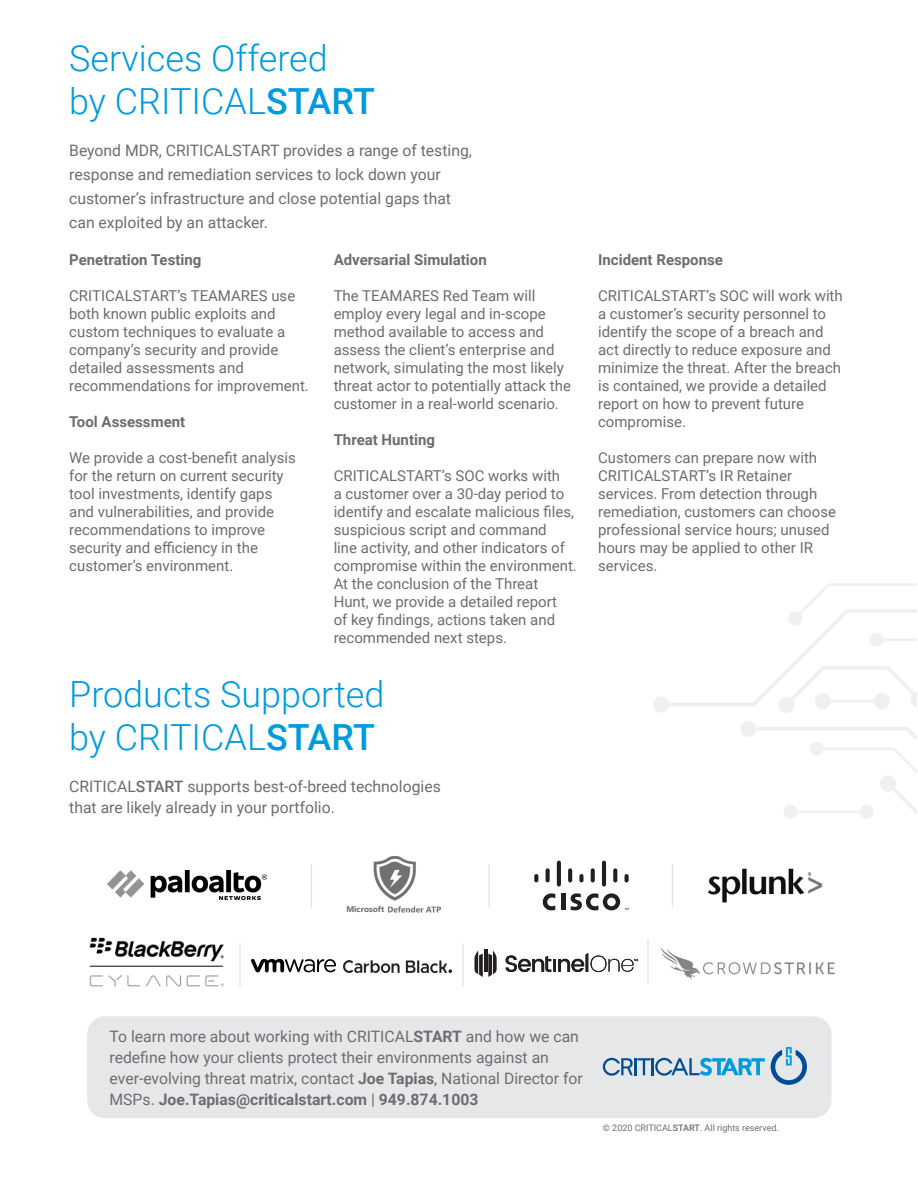
<style>
.page{position:relative;width:918px;height:1188px;background:#fff}
.page>*{position:absolute;margin:0;border:0;box-sizing:border-box;transform-origin:0 0}
.Body_Copy{font:300 36px/43.2px "Roboto";color:#009bde}
.Body_Copy-2{font:15.75px/21px "Roboto";color:#6c6d70}
.Body_Copy-3{font:15px/18px "Roboto";color:#6c6d70}
.Body_Copy-4{font:700 15px "Roboto";color:#6c6d70}
.t1{font:9px "Roboto";color:#6c6d70}
.Body_Copy-5{font:700 8.25px "Segoe UI";letter-spacing:.01em;color:#6c6d70}
.s1{font-weight:500}
.s2{font-weight:700}
</style>
<div class="page">
<img style="left:660px;top:948px;width:175px;height:31px">
<div style="left:87px;top:1016px;width:745px;height:102px;background:#e6e7e9;border-radius:18px"></div>
<svg style="left:771px;top:1047px;width:36px;height:38px"></svg>
<svg style="left:603px;top:1058px;width:162px;height:18px"></svg>
<svg style="left:251px;top:958px;width:85px;height:15px"></svg>
<img style="left:344px;top:960px;width:107px;height:12px">
<svg style="left:506px;top:953px;width:132px;height:19px"></svg>
<hr style="left:484px;top:949px;width:3px;height:23px;background:#231f20">
<svg style="left:474px;top:950px;width:23px;height:27px"></svg>
<hr style="left:239px;top:943px;width:2px;height:44px;background:#e6e7e9">
<hr style="left:462px;top:943px;width:2px;height:44px;background:#e6e7e9">
<img style="left:707px;top:868px;width:116px;height:35px">
<img style="left:373px;top:856px;width:68px;height:57px">
<img style="left:107px;top:870px;width:160px;height:29px">
<hr style="left:561px;top:894px;width:4px;height:16px;background:#231f20">
<svg style="left:543px;top:893px;width:12px;height:17px"></svg>
<svg style="left:571px;top:893px;width:58px;height:17px"></svg>
<svg style="left:534px;top:874px;width:4px;height:8px"></svg>
<svg style="left:546px;top:868px;width:4px;height:14px"></svg>
<hr style="left:557px;top:861px;width:4px;height:26px;background:#231f20;border-radius:2px">
<svg style="left:568px;top:868px;width:4px;height:14px"></svg>
<div style="left:579px;top:874px;width:5px;height:8px;background:#231f20;border-radius:2px"></div>
<svg style="left:591px;top:868px;width:4px;height:14px"></svg>
<hr style="left:602px;top:861px;width:4px;height:26px;background:#231f20;border-radius:2px">
<svg style="left:613px;top:868px;width:4px;height:14px"></svg>
<svg style="left:625px;top:874px;width:4px;height:8px"></svg>
<hr style="left:311px;top:864px;width:1px;height:43px;background:#e6e7e9">
<hr style="left:488px;top:864px;width:2px;height:43px;background:#e6e7e9">
<hr style="left:672px;top:864px;width:1px;height:43px;background:#e6e7e9">
<svg style="left:741px;top:721px;width:176px;height:98px"></svg>
<svg style="left:653px;top:583px;width:264px;height:130px"></svg>
<hr style="left:647px;top:939px;width:2px;height:43px;background:#e6e7e9">
<div style="left:341px;top:903px;width:47px;height:12px;background:#fff"></div>
<img style="left:89px;top:937px;width:135px;height:50px">
<p class="Body_Copy" style="left:69px;top:36px;width:307px">Services Offered<br>by CRITICAL<span class="s1">START</span></p>
<p class="Body_Copy-2" style="left:69px;top:138px;width:404px;line-height:24px">Beyond MDR, CRITICALSTART provides a range of testing, response and remediation services to lock down your customer’s infrastructure and close potential gaps that can exploited by an attacker.</p>
<p class="Body_Copy-4" style="left:69px;top:249px;width:134px">Penetration Testing</p>
<p class="Body_Copy-3" style="left:69px;top:286px;width:241px">CRITICALSTART’s TEAMARES use both known public exploits and custom techniques to evaluate a company’s security and provide detailed assessments and recommendations for improvement.</p>
<p class="Body_Copy-4" style="left:69px;top:411px;width:118px">Tool Assessment</p>
<p class="Body_Copy-3" style="left:69px;top:448px;width:228px">We provide a cost-benefit analysis for the return on current security tool investments, identify gaps and vulnerabilities, and provide recommendations to improve security and efficiency in the customer’s environment.</p>
<p class="Body_Copy-4" style="left:334px;top:249px;width:155px">Adversarial Simulation</p>
<p class="Body_Copy-3" style="left:334px;top:286px;width:239px">The TEAMARES Red Team will employ every legal and in-scope method available to access and assess the client’s enterprise and network, simulating the most likely threat actor to potentially attack the customer in a real-world scenario.</p>
<p class="Body_Copy-4" style="left:334px;top:429px;width:103px">Threat Hunting</p>
<p class="Body_Copy-3" style="left:334px;top:466px;width:245px">CRITICALSTART’s SOC works with<br>a customer over a 30-day period to identify and escalate malicious files, suspicious script and command<br>line activity, and other indicators of compromise within the environment.<br>At the conclusion of the Threat Hunt, we provide a detailed report<br>of key findings, actions taken and recommended next steps.</p>
<p class="Body_Copy" style="left:69px;top:671px;width:317px">Products Supported by CRITICAL<span class="s1">START</span></p>
<p class="Body_Copy-2" style="left:69px;top:775px;width:373px">CRITICAL<span class="s1">START</span> supports best-of-breed technologies that are likely already in your portfolio.</p>
<p class="Body_Copy-4" style="left:598px;top:249px;width:126px">Incident Response</p>
<p class="Body_Copy-3" style="left:598px;top:286px;width:246px">CRITICALSTART’s SOC will work with a customer’s security personnel to identify the scope of a breach and act directly to reduce exposure and minimize the threat. After the breach is contained, we provide a detailed report on how to prevent future compromise.</p>
<p class="Body_Copy-3" style="left:598px;top:448px;width:239px">Customers can prepare now with<br>CRITICALSTART’s IR Retainer services. From detection through remediation, customers can choose professional service hours; unused hours may be applied to other IR services.</p>
<p class="Body_Copy-5" style="left:346px;top:901px;width:40px">Microsoft</p>
<p class="Body_Copy-2" style="left:110px;top:1025px;width:475px">To learn more about working with CRITICAL<span class="s2">START</span> and how we can redefine how your clients protect their environments against an ever-evolving threat matrix, contact <span class="s2">Joe Tapias</span>, National Director for MSPs. <span class="s2">Joe.Tapias@criticalstart.com</span> | <span class="s2">949.874.1003</span></p>
<p class="t1" style="left:603px;top:1122px;width:177px">© 2020 CRITICAL<span class="s1">START</span>. All rights reserved.</p>
</div>
